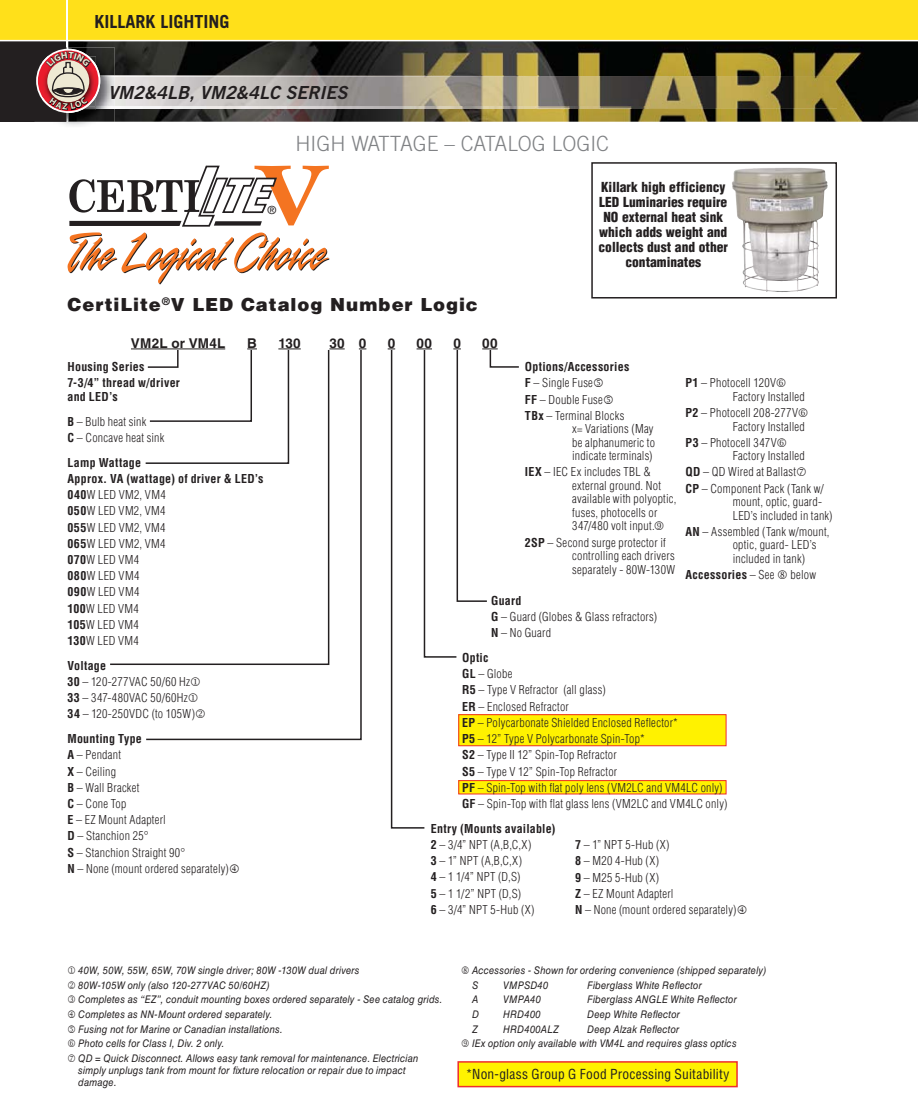
<style>
.page{position:relative;width:918px;height:1097px;background:#fff}
.page>*{position:absolute;margin:0;border:0;box-sizing:border-box;transform-origin:0 0}
.t1{font:300 21px "Trade Gothic";color:#808285}
.t2{font:900 18px "Helvetica LT Std";letter-spacing:.05em;color:#231f20}
.t3{font:italic 18px "Trade Gothic Bold Two";color:#231f20}
.t4{font:700 18px "Trade Gothic";color:#231f20}
.t5{font:900 condensed 13.5px/15px "Helvetica LT Std";color:#231f20;text-align:center}
.t6{font:condensed 13.5px "Helvetica LT Std";letter-spacing:.015em;color:#231f20}
.t7{font:700 13.5px "Helvetica LT Std";letter-spacing:.01em;color:#231f20}
.t8{font:300 condensed 12px/16.2px "Helvetica LT Std";letter-spacing:.02em;color:#231f20}
.t9{font:700 condensed 12px/16.2px "Helvetica LT Std";letter-spacing:.02em;color:#231f20}
.t10{font:11.25px "Helvetica LT Std";color:#231f20}
.t11{font:italic 10.5px/14.7px "Helvetica LT Std";letter-spacing:.015em;color:#231f20;scale:.9 1}
.s1{font-weight:700}
.s2{font-weight:300}
</style>
<div class="page">
<img style="left:68px;top:41px;width:850px;height:81px">
<div style="left:0;top:0;width:918px;height:40px;background:#ffe01a"></div>
<div style="left:0;top:41px;width:68px;height:81px;background:#231f20"></div>
<hr style="left:67px;top:0;width:1px;height:122px;background:#fff">
<img style="left:115px;top:76px;width:722px;height:32px">
<img style="left:115px;top:75px;width:425px;height:2px">
<img style="left:115px;top:107px;width:533px;height:2px">
<img style="left:35px;top:47px;width:80px;height:79px">
<svg style="left:68px;top:179px;width:78px;height:95px"></svg>
<div style="left:459px;top:714px;width:267px;height:31px;background:#fff200"></div>
<div style="left:458px;top:714px;width:268px;height:32px;border:1px solid #ee2d2f"></div>
<div style="left:459px;top:780px;width:267px;height:14px;background:#fff200"></div>
<div style="left:458px;top:780px;width:268px;height:14px;border:1px solid #ee2d2f"></div>
<div style="left:458px;top:1061px;width:279px;height:25px;background:#fff200"></div>
<div style="left:457px;top:1061px;width:281px;height:26px;border:2px solid #ee2d2f"></div>
<svg style="left:146px;top:162px;width:691px;height:188px"></svg>
<svg style="left:145px;top:348px;width:217px;height:393px"></svg>
<svg style="left:388px;top:348px;width:132px;height:481px"></svg>
<svg style="left:191px;top:677px;width:9px;height:9px"></svg>
<svg style="left:189px;top:693px;width:9px;height:9px"></svg>
<svg style="left:196px;top:709px;width:9px;height:9px"></svg>
<svg style="left:36px;top:49px;width:79px;height:64px;background:#946a68"></svg>
<h2 class="t4" style="left:95px;top:15px;width:137px">KILLARK LIGHTING</h2>
<h2 class="t3" style="left:108px;top:86px;width:241px">VM2&amp;4LB, VM2&amp;4LC SERIES</h2>
<h1 class="t1" style="left:295px;top:136px;width:315px">HIGH WATTAGE – CATALOG LOGIC</h1>
<p class="t10" style="left:268px;top:203px;width:10px">®</p>
<h2 class="t2" style="left:68px;top:294px;width:412px">CertiLite<sup>®</sup>V LED Catalog Number Logic</h2>
<p class="t7" style="left:131px;top:338px;width:96px">VM2L or VM4L</p>
<p class="t7" style="left:247px;top:338px;width:11px">B</p>
<p class="t7" style="left:278px;top:338px;width:24px">130</p>
<p class="t7" style="left:329px;top:338px;width:38px">30 0</p>
<p class="t7" style="left:388px;top:338px;width:9px">0</p>
<p class="t7" style="left:417px;top:338px;width:17px">00</p>
<p class="t7" style="left:453px;top:338px;width:9px">0</p>
<p class="t7" style="left:482px;top:338px;width:17px">00</p>
<p class="t5" style="left:599px;top:181px;width:131px">Killark high efficiency<br>LED Luminaries require<br>NO external heat sink which adds weight and collects dust and other contaminates</p>
<p class="t9" style="left:68px;top:360px;width:114px">Housing Series<br>7-3/4” thread w/driver</p>
<p class="t9" style="left:68px;top:389px;width:52px">and LED’s</p>
<p class="t8" style="left:68px;top:414px;width:98px"><span class="s1">B</span> – Bulb heat sink<br><span class="s1">C</span> – Concave heat sink</p>
<p class="t8" style="left:68px;top:455px;width:197px"><span class="s1">Lamp Wattage<br>Approx. VA (wattage) of driver &amp; LED’s<br>040</span>W LED VM2, VM4<br><span class="s1">050</span>W LED VM2, VM4<br><span class="s1">055</span>W LED VM2, VM4<br><span class="s1">065</span>W LED VM2, VM4<br><span class="s1">070</span>W LED VM4<br><span class="s1">080</span>W LED VM4<br><span class="s1">090</span>W LED VM4<br><span class="s1">100</span>W LED VM4<br><span class="s1">105</span>W LED VM4<br><span class="s1">130</span>W LED VM4</p>
<p class="t8" style="left:68px;top:658px;width:129px"><span class="s1">Voltage<br>30</span> – 120-277VAC 50/60 Hz<br><span class="s1">33</span> – 347-480VAC 50/60Hz<br><span class="s1">34</span> – 120-250VDC (to 105W)</p>
<p class="t8" style="left:68px;top:732px;width:163px"><span class="s1">Mounting Type<br>A</span> – Pendant<br><span class="s1">X</span> – Ceiling<br><span class="s1">B</span> – Wall Bracket<br><span class="s1">C</span> – Cone Top<br><span class="s1">E</span> – EZ Mount Adapterl<br><span class="s1">D</span> – Stanchion 25°<br><span class="s1">S</span> – Stanchion Straight 90°<br><span class="s1">N</span> – None (mount ordered separately)</p>
<p class="t8" style="left:525px;top:360px;width:106px"><span class="s1">Options/Accessories<br>F</span> – Single Fuse<br><span class="s1">FF</span> – Double Fuse<br><span class="s1">TBx</span> – Terminal Blocks</p>
<p class="t8" style="left:572px;top:423px;width:84px;line-height:13.5px">x= Variations (May be alphanumeric to indicate terminals)</p>
<p class="t8" style="left:572px;top:466px;width:106px;line-height:13.5px;text-indent:-47px"><span class="s1">IEX</span> – IEC Ex includes TBL &amp; external ground. Not available with polyoptic, fuses, photocells or<br>347/480 volt input.</p>
<p class="t8" style="left:572px;top:536px;width:104px;line-height:13.5px;text-indent:-47px"><span class="s1">2SP</span> – Second surge protector if controlling each drivers separately - 80W-130W</p>
<p class="t8" style="left:733px;top:377px;width:74px;line-height:13.5px;text-indent:-47px"><span class="s1">P1</span> – Photocell 120V<br>Factory Installed</p>
<p class="t8" style="left:733px;top:407px;width:74px;line-height:13.5px;text-indent:-47px"><span class="s1">P2</span> – Photocell 208-277V<br>Factory Installed</p>
<p class="t8" style="left:733px;top:437px;width:74px;line-height:13.5px;text-indent:-47px"><span class="s1">P3</span> – Photocell 347V<br>Factory Installed</p>
<p class="t8" style="left:685px;top:465px;width:140px"><span class="s1">QD</span> – QD Wired at Ballast<br><span class="s1">CP</span> – Component Pack (Tank w/</p>
<p class="t8" style="left:733px;top:496px;width:101px;line-height:13.5px">mount, optic, guard-<br>LED’s included in tank)</p>
<p class="t8" style="left:733px;top:526px;width:98px;line-height:13.5px;text-indent:-47px"><span class="s1">AN</span> – Assembled (Tank w/mount, optic, guard- LED’s included in tank)</p>
<p class="t9" style="left:685px;top:568px;width:91px">Accessories <span class="s2">– See</span></p>
<p class="t8" style="left:791px;top:568px;width:27px">below</p>
<p class="t8" style="left:491px;top:593px;width:167px"><span class="s1">Guard<br>G</span> – Guard (Globes &amp; Glass refractors)<br><span class="s1">N</span> – No Guard</p>
<p class="t8" style="left:462px;top:650px;width:267px"><span class="s1">Optic<br>GL</span> – Globe<br><span class="s1">R5</span> – Type V Refractor (all glass)<br><span class="s1">ER</span> – Enclosed Refractor<br><span class="s1">EP</span> – Polycarbonate Shielded Enclosed Reflector*<br><span class="s1">P5</span> – 12” Type V Polycarbonate Spin-Top*<br><span class="s1">S2</span> – Type II 12” Spin-Top Refractor<br><span class="s1">S5</span> – Type V 12” Spin-Top Refractor<br><span class="s1">PF</span> – Spin-Top with flat poly lens (VM2LC and VM4LC only)<br><span class="s1">GF</span> – Spin-Top with flat glass lens (VM2LC and VM4LC only)</p>
<p class="t8" style="left:431px;top:821px;width:126px"><span class="s1">Entry (Mounts available)<br>2</span> – 3/4” NPT (A,B,C,X)<br><span class="s1">3</span> – 1” NPT (A,B,C,X)<br><span class="s1">4</span> – 1 1/4” NPT (D,S)<br><span class="s1">5</span> – 1 1/2” NPT (D,S)<br><span class="s1">6</span> – 3/4” NPT 5-Hub (X)</p>
<p class="t8" style="left:575px;top:837px;width:163px"><span class="s1">7</span> – 1” NPT 5-Hub (X)<br><span class="s1">8</span> – M20 4-Hub (X)<br><span class="s1">9</span> – M25 5-Hub (X)<br><span class="s1">Z</span> – EZ Mount Adapterl<br><span class="s1">N</span> – None (mount ordered separately)</p>
<p class="t11" style="left:78px;top:963px;width:406px">40W, 50W, 55W, 65W, 70W single driver; 80W -130W dual drivers<br>80W-105W only (also 120-277VAC 50/60HZ)<br>Completes as “EZ”, conduit mounting boxes ordered separately - See catalog grids.<br>Completes as NN-Mount ordered separately.<br>Fusing not for Marine or Canadian installations.<br>Photo cells for Class I, Div. 2 only.<br>QD = Quick Disconnect. Allows easy tank removal for maintenance. Electrician</p>
<p class="t11" style="left:78px;top:1065px;width:365px;line-height:12px">simply unplugs tank from mount for fixture relocation or repair due to impact damage.</p>
<p class="t11" style="left:472px;top:963px;width:328px">Accessories - Shown for ordering convenience (shipped separately)<br>S</p>
<p class="t11" style="left:503px;top:978px;width:52px">VMPSD40</p>
<p class="t11" style="left:587px;top:978px;width:129px">Fiberglass White Reflector</p>
<p class="t11" style="left:472px;top:993px;width:9px">A</p>
<p class="t11" style="left:503px;top:993px;width:44px">VMPA40</p>
<p class="t11" style="left:587px;top:993px;width:168px">Fiberglass ANGLE White Reflector</p>
<p class="t11" style="left:472px;top:1007px;width:9px">D</p>
<p class="t11" style="left:503px;top:1007px;width:43px">HRD400</p>
<p class="t11" style="left:587px;top:1007px;width:104px">Deep White Reflector</p>
<p class="t11" style="left:472px;top:1022px;width:8px">Z</p>
<p class="t11" style="left:503px;top:1022px;width:63px">HRD400ALZ</p>
<p class="t11" style="left:472px;top:1022px;width:296px;text-indent:115px">Deep Alzak Reflector<br>IEx option only available with VM4L and requires glass optics</p>
<p class="t6" style="left:466px;top:1069px;width:265px">*Non-glass Group G Food Processing Suitability</p>
</div>
